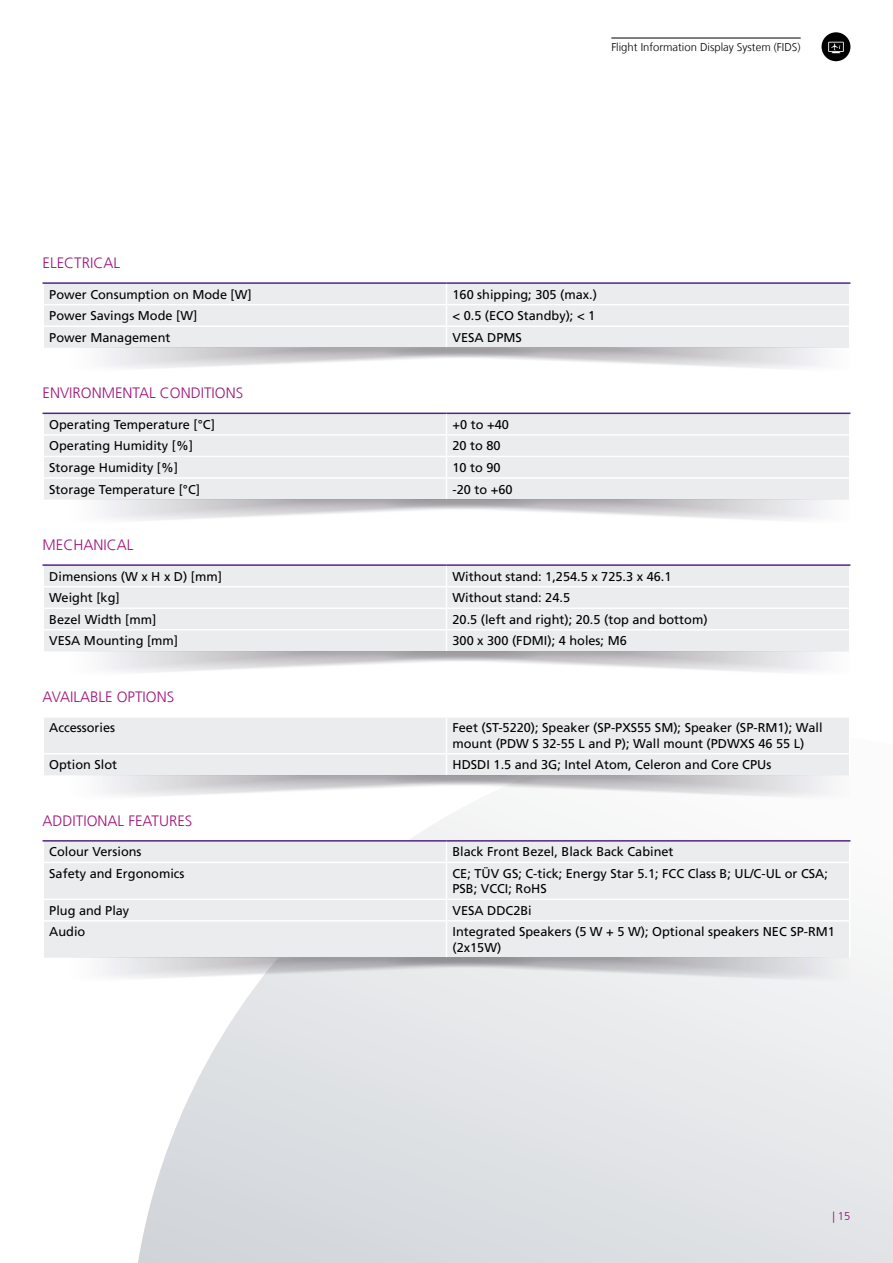
<style>
.page{position:relative;width:893px;height:1263px;background:#fff}
.page>*{position:absolute;margin:0;border:0;box-sizing:border-box;transform-origin:0 0}
.t1{font:300 15px "Frutiger LT Com";color:#9e147a}
.t2{font:12.75px/15.3px "Frutiger LT Com";color:#000}
.t3{font:300 11.25px "Frutiger LT Com";color:#000}
.t4{font:300 11.25px "Frutiger LT Com";color:#9e147a}
</style>
<div class="page">
<hr style="left:611px;top:38px;width:190px;height:1px;background:#000">
<div style="left:821px;top:32px;width:29px;height:29px;background:#000;border-radius:50%"></div>
<svg style="left:828px;top:42px;width:16px;height:11px"></svg>
<svg style="left:138px;top:802px;width:755px;height:461px"></svg>
<div style="left:44px;top:284px;width:805px;height:64px;background:#eaecee"></div>
<hr style="left:43px;top:304px;width:403px;height:1px;background:#fff">
<hr style="left:446px;top:304px;width:404px;height:1px;background:#fff">
<hr style="left:43px;top:325px;width:403px;height:2px;background:#fff">
<hr style="left:446px;top:325px;width:404px;height:2px;background:#fff">
<svg style="left:446px;top:284px;width:1px;height:64px"></svg>
<hr style="left:43px;top:282px;width:403px;height:2px;background:#522583">
<hr style="left:446px;top:282px;width:404px;height:2px;background:#522583">
<div style="left:44px;top:414px;width:805px;height:86px;background:#eaecee"></div>
<hr style="left:43px;top:434px;width:403px;height:2px;background:#fff">
<hr style="left:446px;top:434px;width:404px;height:2px;background:#fff">
<hr style="left:43px;top:456px;width:403px;height:1px;background:#fff">
<hr style="left:446px;top:456px;width:404px;height:1px;background:#fff">
<hr style="left:43px;top:477px;width:403px;height:2px;background:#fff">
<hr style="left:446px;top:477px;width:404px;height:2px;background:#fff">
<svg style="left:446px;top:414px;width:1px;height:86px"></svg>
<hr style="left:43px;top:413px;width:403px;height:1px;background:#522583">
<hr style="left:446px;top:413px;width:404px;height:1px;background:#522583">
<div style="left:44px;top:566px;width:805px;height:85px;background:#eaecee"></div>
<hr style="left:43px;top:586px;width:403px;height:1px;background:#fff">
<hr style="left:446px;top:586px;width:404px;height:1px;background:#fff">
<hr style="left:43px;top:607px;width:403px;height:2px;background:#fff">
<hr style="left:446px;top:607px;width:404px;height:2px;background:#fff">
<hr style="left:43px;top:629px;width:403px;height:1px;background:#fff">
<hr style="left:446px;top:629px;width:404px;height:1px;background:#fff">
<svg style="left:446px;top:566px;width:1px;height:85px"></svg>
<hr style="left:43px;top:564px;width:403px;height:2px;background:#522583">
<hr style="left:446px;top:564px;width:404px;height:2px;background:#522583">
<div style="left:44px;top:718px;width:805px;height:57px;background:#eaecee"></div>
<hr style="left:446px;top:718px;width:1px;height:35px;background:#fff">
<svg style="left:446px;top:754px;width:1px;height:21px"></svg>
<hr style="left:43px;top:753px;width:403px;height:1px;background:#fff">
<hr style="left:446px;top:753px;width:404px;height:1px;background:#fff">
<div style="left:44px;top:842px;width:805px;height:116px;background:#eaecee"></div>
<svg style="left:446px;top:842px;width:1px;height:20px"></svg>
<svg style="left:849px;top:842px;width:1px;height:20px"></svg>
<hr style="left:43px;top:862px;width:403px;height:1px;background:#fff">
<hr style="left:446px;top:862px;width:404px;height:1px;background:#fff">
<hr style="left:446px;top:863px;width:1px;height:35px;background:#fff">
<hr style="left:849px;top:863px;width:1px;height:35px;background:#fff">
<hr style="left:43px;top:898px;width:403px;height:2px;background:#fff">
<hr style="left:446px;top:898px;width:404px;height:2px;background:#fff">
<svg style="left:446px;top:900px;width:1px;height:20px"></svg>
<svg style="left:849px;top:900px;width:1px;height:20px"></svg>
<hr style="left:43px;top:920px;width:403px;height:1px;background:#fff">
<hr style="left:446px;top:920px;width:404px;height:1px;background:#fff">
<hr style="left:446px;top:921px;width:1px;height:37px;background:#fff">
<hr style="left:849px;top:921px;width:1px;height:37px;background:#fff">
<hr style="left:43px;top:840px;width:403px;height:2px;background:#522583">
<hr style="left:446px;top:840px;width:404px;height:2px;background:#522583">
<img style="left:102px;top:958px;width:748px;height:23px">
<p class="t3" style="left:611px;top:41px;width:191px">Flight Information Display System (FIDS)</p>
<p class="t1" style="left:43px;top:254px;width:79px">ELECTRICAL</p>
<p class="t2" style="left:49px;top:287px;width:204px">Power Consumption on Mode [W]</p>
<p class="t2" style="left:452px;top:287px;width:146px">160 shipping; 305 (max.)</p>
<p class="t2" style="left:49px;top:308px;width:150px">Power Savings Mode [W]</p>
<p class="t2" style="left:452px;top:308px;width:144px">&lt; 0.5 (ECO Standby); &lt; 1</p>
<p class="t2" style="left:49px;top:330px;width:123px">Power Management</p>
<p class="t2" style="left:452px;top:330px;width:71px">VESA DPMS</p>
<p class="t1" style="left:43px;top:384px;width:202px">ENVIRONMENTAL CONDITIONS</p>
<p class="t2" style="left:49px;top:417px;width:167px">Operating Temperature [°C]</p>
<p class="t2" style="left:452px;top:417px;width:58px">+0 to +40</p>
<p class="t2" style="left:49px;top:438px;width:145px">Operating Humidity [%]</p>
<p class="t2" style="left:452px;top:438px;width:50px">20 to 80</p>
<p class="t2" style="left:49px;top:460px;width:130px">Storage Humidity [%]</p>
<p class="t2" style="left:452px;top:460px;width:50px">10 to 90</p>
<p class="t2" style="left:49px;top:481px;width:152px">Storage Temperature [°C]</p>
<p class="t2" style="left:452px;top:481px;width:62px">-20 to +60</p>
<p class="t1" style="left:43px;top:536px;width:92px">MECHANICAL</p>
<p class="t2" style="left:49px;top:569px;width:174px">Dimensions (W x H x D) [mm]</p>
<p class="t2" style="left:452px;top:569px;width:220px">Without stand: 1,254.5 x 725.3 x 46.1</p>
<p class="t2" style="left:49px;top:590px;width:72px">Weight [kg]</p>
<p class="t2" style="left:452px;top:590px;width:119px">Without stand: 24.5</p>
<p class="t2" style="left:49px;top:612px;width:108px">Bezel Width [mm]</p>
<p class="t2" style="left:452px;top:612px;width:257px">20.5 (left and right); 20.5 (top and bottom)</p>
<p class="t2" style="left:49px;top:633px;width:130px">VESA Mounting [mm]</p>
<p class="t2" style="left:452px;top:633px;width:176px">300 x 300 (FDMI); 4 holes; M6</p>
<p class="t1" style="left:43px;top:688px;width:133px">AVAILABLE OPTIONS</p>
<p class="t2" style="left:49px;top:720px;width:67px">Accessories</p>
<p class="t2" style="left:452px;top:720px;width:372px">Feet (ST-5220); Speaker (SP-PXS55 SM); Speaker (SP-RM1); Wall mount (PDW S 32-55 L and P); Wall mount (PDWXS 46 55 L)</p>
<p class="t2" style="left:49px;top:757px;width:70px">Option Slot</p>
<p class="t2" style="left:452px;top:757px;width:320px">HDSDI 1.5 and 3G; Intel Atom, Celeron and Core CPUs</p>
<p class="t1" style="left:43px;top:812px;width:151px">ADDITIONAL FEATURES</p>
<p class="t2" style="left:49px;top:844px;width:94px">Colour Versions</p>
<p class="t2" style="left:452px;top:844px;width:223px">Black Front Bezel, Black Back Cabinet</p>
<p class="t2" style="left:49px;top:866px;width:137px">Safety and Ergonomics</p>
<p class="t2" style="left:452px;top:866px;width:377px">CE; TÜV GS; C-tick; Energy Star 5.1; FCC Class B; UL/C-UL or CSA;<br>PSB; VCCI; RoHS</p>
<p class="t2" style="left:49px;top:903px;width:82px">Plug and Play</p>
<p class="t2" style="left:452px;top:903px;width:81px">VESA DDC2Bi</p>
<p class="t2" style="left:49px;top:924px;width:38px">Audio</p>
<p class="t2" style="left:452px;top:924px;width:384px">Integrated Speakers (5 W + 5 W); Optional speakers NEC SP-RM1 (2x15W)</p>
<p class="t4" style="left:832px;top:1210px;width:20px">| 15</p>
</div>
